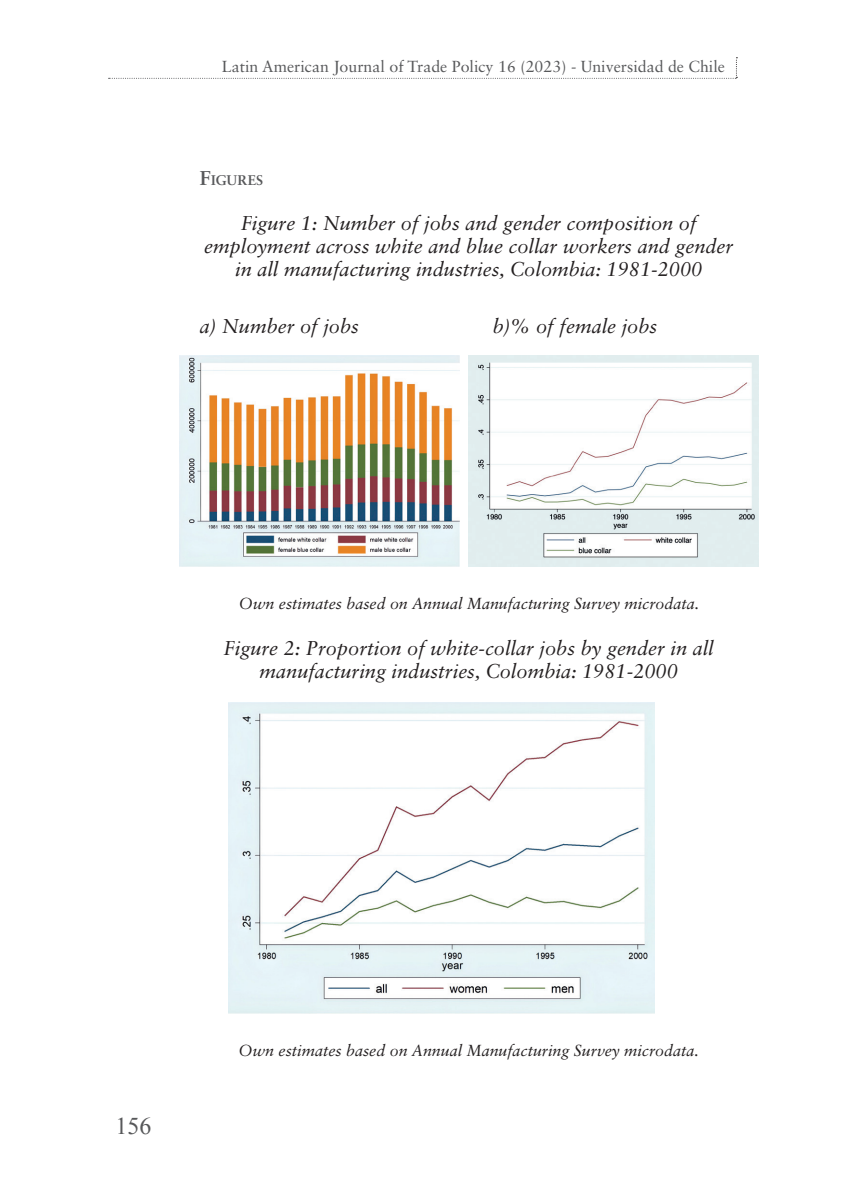
<style>
.page{position:relative;width:851px;height:1191px;background:#fff}
.page>*{position:absolute;margin:0;border:0;box-sizing:border-box;transform-origin:0 0}
.t1{font:24px "Times New Roman";color:#57585a}
.TÍTULO_CUADRO_ACADE{font:italic 20px/23px "Sabon LT Std";color:#231f20;text-align:center}
.Bibliografía_ACADE_2021{font:italic 16px "Sabon LT Std";color:#231f20}
.Cabecera_Izquierda_ACADE_2021{font:16px "Sabon LT Std";color:#57585a}
.Subtítulo_1_ACADE_2021{font:700 14px "Sabon LT Std";color:#57585a}
.s1{font-size:20px}
</style>
<div class="page">
<svg style="left:108px;top:57px;width:629px;height:22px"></svg>
<img style="left:468px;top:356px;width:290px;height:210px">
<img style="left:179px;top:356px;width:280px;height:210px">
<img style="left:228px;top:702px;width:426px;height:311px">
<p class="Cabecera_Izquierda_ACADE_2021" style="left:222px;top:57px;width:504px">Latin American Journal of Trade Policy 16 (2023) - Universidad de Chile</p>
<p class="Subtítulo_1_ACADE_2021" style="left:200px;top:171px;width:65px"><span class="s1">F</span>IGURES</p>
<p class="TÍTULO_CUADRO_ACADE" style="left:204px;top:212px;width:530px">Figure 1: Number of jobs and gender composition of employment across white and blue collar workers and gender in all manufacturing industries, Colombia: 1981-2000</p>
<p class="TÍTULO_CUADRO_ACADE" style="left:200px;top:315px;width:160px">a) Number of jobs</p>
<p class="TÍTULO_CUADRO_ACADE" style="left:492px;top:315px;width:166px">b)% of female jobs</p>
<p class="Bibliografía_ACADE_2021" style="left:239px;top:594px;width:462px">Own estimates based on Annual Manufacturing Survey microdata.</p>
<p class="TÍTULO_CUADRO_ACADE" style="left:224px;top:636px;width:491px">Figure 2: Proportion of white-collar jobs by gender in all manufacturing industries, Colombia: 1981-2000</p>
<p class="t1" style="left:115px;top:1109px;width:37px">156</p>
<p class="Bibliografía_ACADE_2021" style="left:238px;top:1041px;width:462px">Own estimates based on Annual Manufacturing Survey microdata.</p>
</div>
